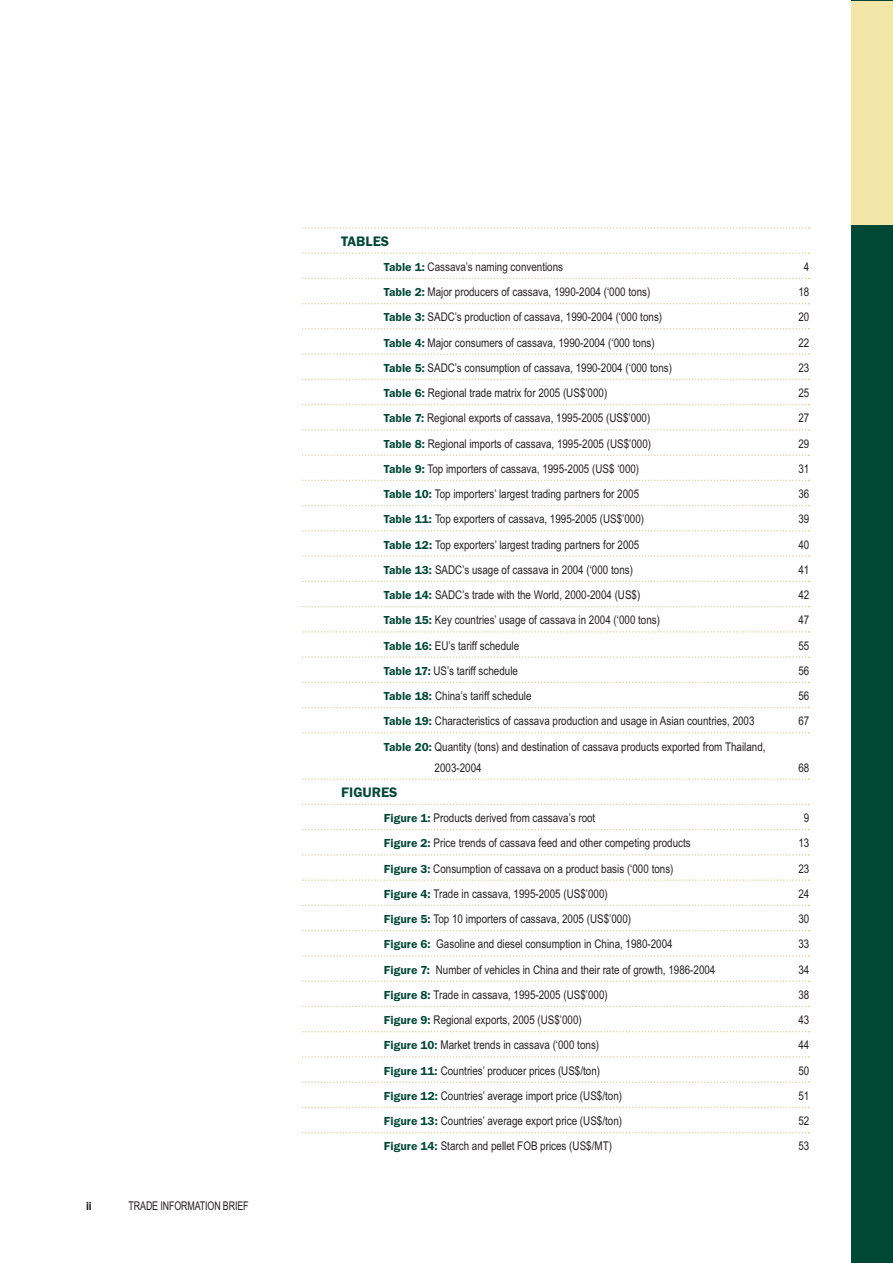
<style>
.page{position:relative;width:893px;height:1263px;background:#fff}
.page>*{position:absolute;margin:0;border:0;box-sizing:border-box;transform-origin:0 0}
.t1{font:600 14.25px "Franklin Gothic";color:#004833}
.t2{font:12px/21px "Arial Narrow";color:#231f20}
.t3{font:12px "Arial Narrow";color:#231f20;scale:.9 1}
.t4{font:600 12px "Franklin Gothic";color:#231f20;scale:.9 1}
.s1{font-family:"Franklin Gothic";font-weight:600;color:#004833}
</style>
<div class="page">
<div style="left:851px;top:1px;width:41px;height:1262px;background:#004833"></div>
<div style="left:851px;top:1px;width:41px;height:224px;background:#f2e7a8"></div>
<svg style="left:302px;top:227px;width:507px;height:2px"></svg>
<svg style="left:302px;top:252px;width:507px;height:2px"></svg>
<svg style="left:302px;top:278px;width:507px;height:1px"></svg>
<svg style="left:302px;top:303px;width:507px;height:1px"></svg>
<svg style="left:302px;top:328px;width:507px;height:2px"></svg>
<svg style="left:302px;top:353px;width:507px;height:2px"></svg>
<svg style="left:302px;top:379px;width:507px;height:1px"></svg>
<svg style="left:302px;top:404px;width:507px;height:1px"></svg>
<svg style="left:302px;top:429px;width:507px;height:2px"></svg>
<svg style="left:302px;top:454px;width:507px;height:2px"></svg>
<svg style="left:302px;top:480px;width:507px;height:1px"></svg>
<svg style="left:302px;top:505px;width:507px;height:1px"></svg>
<svg style="left:302px;top:530px;width:507px;height:2px"></svg>
<svg style="left:302px;top:555px;width:507px;height:2px"></svg>
<svg style="left:302px;top:581px;width:507px;height:1px"></svg>
<svg style="left:302px;top:606px;width:507px;height:1px"></svg>
<svg style="left:302px;top:631px;width:507px;height:2px"></svg>
<svg style="left:302px;top:656px;width:507px;height:2px"></svg>
<svg style="left:302px;top:682px;width:507px;height:1px"></svg>
<svg style="left:302px;top:707px;width:507px;height:1px"></svg>
<svg style="left:302px;top:732px;width:507px;height:2px"></svg>
<svg style="left:302px;top:778px;width:507px;height:2px"></svg>
<svg style="left:302px;top:804px;width:507px;height:1px"></svg>
<svg style="left:302px;top:829px;width:507px;height:1px"></svg>
<svg style="left:302px;top:854px;width:507px;height:2px"></svg>
<svg style="left:302px;top:879px;width:507px;height:2px"></svg>
<svg style="left:302px;top:905px;width:507px;height:1px"></svg>
<svg style="left:302px;top:930px;width:507px;height:1px"></svg>
<svg style="left:302px;top:955px;width:507px;height:2px"></svg>
<svg style="left:302px;top:980px;width:507px;height:2px"></svg>
<svg style="left:302px;top:1006px;width:507px;height:1px"></svg>
<svg style="left:302px;top:1031px;width:507px;height:1px"></svg>
<svg style="left:302px;top:1056px;width:507px;height:2px"></svg>
<svg style="left:302px;top:1081px;width:507px;height:2px"></svg>
<svg style="left:302px;top:1107px;width:507px;height:1px"></svg>
<svg style="left:302px;top:1132px;width:507px;height:1px"></svg>
<p class="t4" style="left:86px;top:1201px;width:8px">ii</p>
<p class="t3" style="left:129px;top:1201px;width:135px">TRADE INFORMATION BRIEF</p>
<p class="t1" style="left:341px;top:236px;width:49px">TABLES</p>
<p class="t2" style="left:384px;top:257px;width:181px"><span class="s1">Table 1:</span> Cassava’s naming conventions</p>
<p class="t2" style="left:803px;top:257px;width:7px">4</p>
<p class="t2" style="left:384px;top:283px;width:268px"><span class="s1">Table 2:</span> Major producers of cassava, 1990-2004 (‘000 tons)</p>
<p class="t2" style="left:798px;top:283px;width:12px">18</p>
<p class="t2" style="left:384px;top:308px;width:280px"><span class="s1">Table 3:</span> SADC’s production of cassava, 1990-2004 (‘000 tons)</p>
<p class="t2" style="left:798px;top:308px;width:12px">20</p>
<p class="t2" style="left:384px;top:333px;width:272px"><span class="s1">Table 4:</span> Major consumers of cassava, 1990-2004 (‘000 tons)</p>
<p class="t2" style="left:798px;top:333px;width:12px">22</p>
<p class="t2" style="left:384px;top:358px;width:290px"><span class="s1">Table 5:</span> SADC’s consumption of cassava, 1990-2004 (‘000 tons)</p>
<p class="t2" style="left:798px;top:358px;width:12px">23</p>
<p class="t2" style="left:384px;top:384px;width:225px"><span class="s1">Table 6:</span> Regional trade matrix for 2005 (US$’000)</p>
<p class="t2" style="left:798px;top:384px;width:12px">25</p>
<p class="t2" style="left:384px;top:409px;width:268px"><span class="s1">Table 7:</span> Regional exports of cassava, 1995-2005 (US$’000)</p>
<p class="t2" style="left:798px;top:409px;width:12px">27</p>
<p class="t2" style="left:384px;top:434px;width:269px"><span class="s1">Table 8:</span> Regional imports of cassava, 1995-2005 (US$’000)</p>
<p class="t2" style="left:798px;top:434px;width:12px">29</p>
<p class="t2" style="left:384px;top:459px;width:257px"><span class="s1">Table 9:</span> Top importers of cassava, 1995-2005 (US$ ‘000)</p>
<p class="t2" style="left:798px;top:459px;width:12px">31</p>
<p class="t2" style="left:384px;top:485px;width:257px"><span class="s1">Table 10:</span> Top importers’ largest trading partners for 2005</p>
<p class="t2" style="left:798px;top:485px;width:12px">36</p>
<p class="t2" style="left:384px;top:510px;width:262px"><span class="s1">Table 11:</span> Top exporters of cassava, 1995-2005 (US$’000)</p>
<p class="t2" style="left:798px;top:510px;width:12px">39</p>
<p class="t2" style="left:384px;top:535px;width:257px"><span class="s1">Table 12:</span> Top exporters’ largest trading partners for 2005</p>
<p class="t2" style="left:798px;top:535px;width:12px">40</p>
<p class="t2" style="left:384px;top:560px;width:251px"><span class="s1">Table 13:</span> SADC’s usage of cassava in 2004 (‘000 tons)</p>
<p class="t2" style="left:798px;top:560px;width:12px">41</p>
<p class="t2" style="left:384px;top:586px;width:258px"><span class="s1">Table 14:</span> SADC’s trade with the World, 2000-2004 (US$)</p>
<p class="t2" style="left:798px;top:586px;width:12px">42</p>
<p class="t2" style="left:384px;top:611px;width:278px"><span class="s1">Table 15:</span> Key countries’ usage of cassava in 2004 (‘000 tons)</p>
<p class="t2" style="left:798px;top:611px;width:12px">47</p>
<p class="t2" style="left:384px;top:636px;width:137px"><span class="s1">Table 16:</span> EU’s tariff schedule</p>
<p class="t2" style="left:798px;top:636px;width:12px">55</p>
<p class="t2" style="left:384px;top:661px;width:136px"><span class="s1">Table 17:</span> US’s tariff schedule</p>
<p class="t2" style="left:798px;top:661px;width:12px">56</p>
<p class="t2" style="left:384px;top:687px;width:149px"><span class="s1">Table 18:</span> China’s tariff schedule</p>
<p class="t2" style="left:798px;top:687px;width:12px">56</p>
<p class="t2" style="left:384px;top:712px;width:372px"><span class="s1">Table 19:</span> Characteristics of cassava production and usage in Asian countries, 2003</p>
<p class="t2" style="left:798px;top:712px;width:12px">67</p>
<p class="t2" style="left:434px;top:737px;width:332px;text-indent:-51px"><span class="s1">Table 20:</span> Quantity (tons) and destination of cassava products exported from Thailand,<br>2003-2004</p>
<p class="t2" style="left:798px;top:758px;width:12px">68</p>
<p class="t1" style="left:341px;top:787px;width:58px">FIGURES</p>
<p class="t2" style="left:384px;top:809px;width:213px"><span class="s1">Figure 1:</span> Products derived from cassava’s root</p>
<p class="t2" style="left:803px;top:809px;width:7px">9</p>
<p class="t2" style="left:384px;top:834px;width:308px"><span class="s1">Figure 2:</span> Price trends of cassava feed and other competing products</p>
<p class="t2" style="left:798px;top:834px;width:12px">13</p>
<p class="t2" style="left:384px;top:859px;width:291px"><span class="s1">Figure 3:</span> Consumption of cassava on a product basis (‘000 tons)</p>
<p class="t2" style="left:798px;top:859px;width:12px">23</p>
<p class="t2" style="left:384px;top:884px;width:225px"><span class="s1">Figure 4:</span> Trade in cassava, 1995-2005 (US$’000)</p>
<p class="t2" style="left:798px;top:884px;width:12px">24</p>
<p class="t2" style="left:384px;top:910px;width:249px"><span class="s1">Figure 5:</span> Top 10 importers of cassava, 2005 (US$’000)</p>
<p class="t2" style="left:798px;top:910px;width:12px">30</p>
<p class="t2" style="left:384px;top:935px;width:290px"><span class="s1">Figure 6:</span> Gasoline and diesel consumption in China, 1980-2004</p>
<p class="t2" style="left:798px;top:935px;width:12px">33</p>
<p class="t2" style="left:384px;top:960px;width:333px"><span class="s1">Figure 7:</span> Number of vehicles in China and their rate of growth, 1986-2004</p>
<p class="t2" style="left:798px;top:960px;width:12px">34</p>
<p class="t2" style="left:384px;top:985px;width:225px"><span class="s1">Figure 8:</span> Trade in cassava, 1995-2005 (US$’000)</p>
<p class="t2" style="left:798px;top:985px;width:12px">38</p>
<p class="t2" style="left:384px;top:1011px;width:199px"><span class="s1">Figure 9:</span> Regional exports, 2005 (US$’000)</p>
<p class="t2" style="left:798px;top:1011px;width:12px">43</p>
<p class="t2" style="left:384px;top:1036px;width:217px"><span class="s1">Figure 10:</span> Market trends in cassava (‘000 tons)</p>
<p class="t2" style="left:798px;top:1036px;width:12px">44</p>
<p class="t2" style="left:384px;top:1061px;width:218px"><span class="s1">Figure 11:</span> Countries’ producer prices (US$/ton)</p>
<p class="t2" style="left:798px;top:1061px;width:12px">50</p>
<p class="t2" style="left:384px;top:1086px;width:240px"><span class="s1">Figure 12:</span> Countries’ average import price (US$/ton)</p>
<p class="t2" style="left:798px;top:1086px;width:12px">51</p>
<p class="t2" style="left:384px;top:1112px;width:240px"><span class="s1">Figure 13:</span> Countries’ average export price (US$/ton)</p>
<p class="t2" style="left:798px;top:1112px;width:12px">52</p>
<p class="t2" style="left:384px;top:1137px;width:229px"><span class="s1">Figure 14:</span> Starch and pellet FOB prices (US$/MT)</p>
<p class="t2" style="left:798px;top:1137px;width:12px">53</p>
</div>
